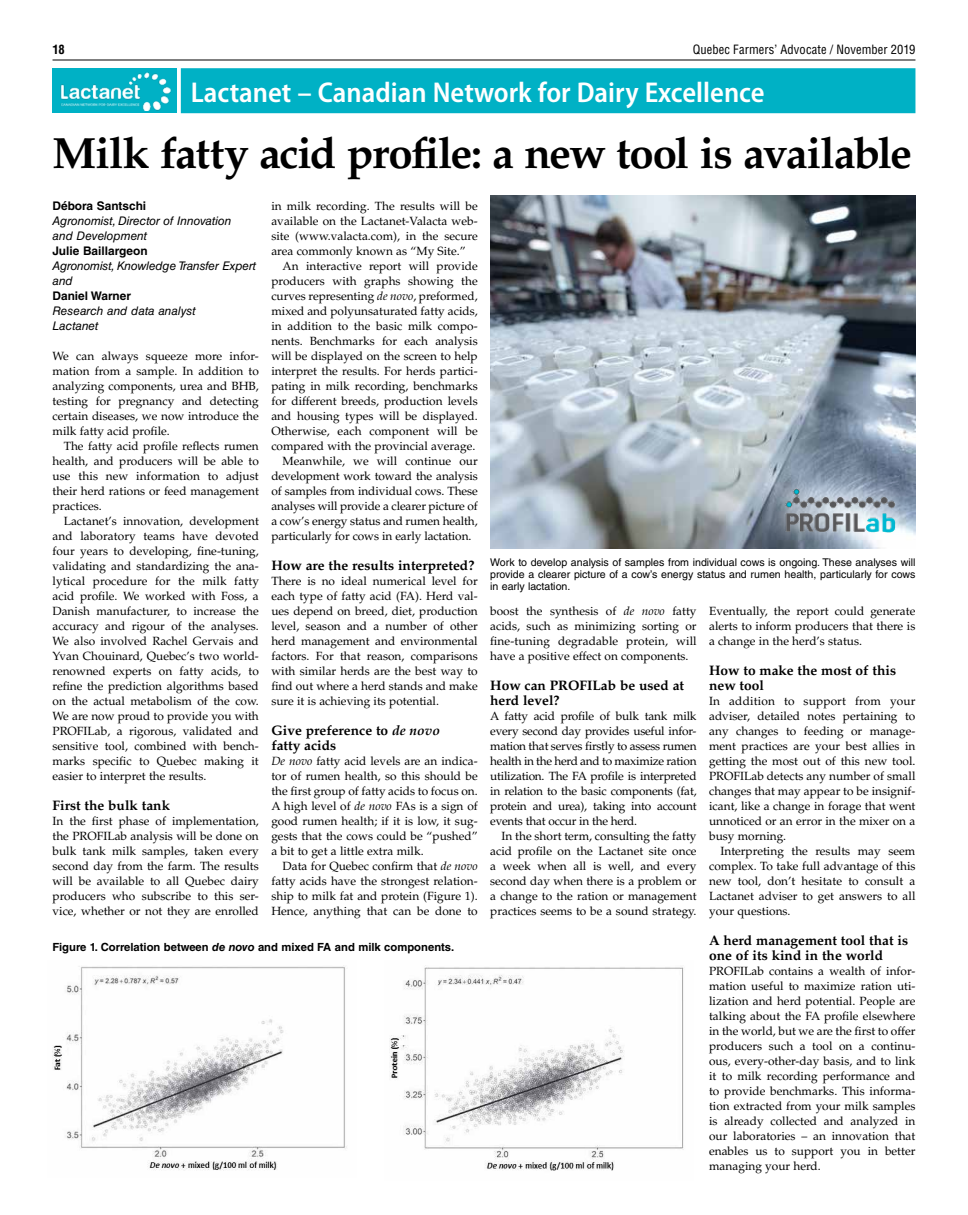
<style>
.page{position:relative;width:968px;height:1215px;background:#fff}
.page>*{position:absolute;margin:0;border:0;box-sizing:border-box;transform-origin:0 0}
.t1{font:700 43.75px "Palatino LT Std";letter-spacing:-.03em;color:#000}
.t2{font:600 semi-condensed 28.75px "Myriad Pro";color:#fff}
.t3{font:700 13.75px/15px "Palatino LT Std";color:#000}
.t4{font:condensed 12.5px "Helvetica LT Std";letter-spacing:.01em;color:#000}
.t5{font:700 condensed 12.5px "Helvetica LT Std";color:#000}
.t6{font:11.88px/15px "Palatino LT Std";color:#000;text-align:justify}
.t7{font:italic 11.88px/15px "Helvetica LT Std";color:#000}
.t8{font:700 11.88px "Helvetica LT Std";color:#000}
.t9{font:700 11.25px "Helvetica LT Std";color:#000}
.t10{font:10.62px/11.9px "Helvetica LT Std";color:#000;text-align:justify}
.s1{font-style:italic}
</style>
<div class="page">
<hr style="left:52px;top:60px;width:863px;height:1px;background:#000">
<div style="left:181px;top:68px;width:734px;height:45px;background:#00b1c5"></div>
<div style="left:52px;top:68px;width:125px;height:45px;background:#00b1c5"></div>
<img style="left:60px;top:72px;width:112px;height:39px">
<img style="left:52px;top:965px;width:295px;height:206px">
<img style="left:390px;top:965px;width:294px;height:206px">
<img style="left:490px;top:195px;width:425px;height:353px">
<svg style="left:771px;top:473px;width:139px;height:74px;background:#8a97a7"></svg>
<img style="left:782px;top:479px;width:123px;height:62px">
<p class="t5" style="left:52px;top:42px;width:14px">18</p>
<p class="t4" style="left:692px;top:42px;width:224px">Quebec Farmers’ Advocate / November 2019</p>
<h2 class="t2" style="left:191px;top:76px;width:575px">Lactanet – Canadian Network for Dairy Excellence</h2>
<h1 class="t1" style="left:52px;top:127px;width:861px">Milk fatty acid profile: a new tool is available</h1>
<p class="t8" style="left:52px;top:199px;width:95px">Débora Santschi</p>
<p class="t7" style="left:52px;top:213px;width:180px">Agronomist, Director of Innovation and Development</p>
<p class="t8" style="left:52px;top:244px;width:97px">Julie Baillargeon</p>
<p class="t7" style="left:52px;top:258px;width:205px">Agronomist, Knowledge Transfer Expert and</p>
<p class="t8" style="left:52px;top:289px;width:80px">Daniel Warner</p>
<p class="t7" style="left:52px;top:303px;width:145px">Research and data analyst<br>Lactanet</p>
<p class="t6" style="left:52px;top:349px;width:208px">We can always squeeze more infor&shy;mation from a sample. In addition to analyzing components, urea and BHB, testing for pregnancy and detecting certain diseases, we now introduce the milk fatty acid profile.</p>
<p class="t6" style="left:52px;top:439px;width:208px;text-indent:11px">The fatty acid profile reflects rumen health, and producers will be able to use this new information to adjust their herd rations or feed management practices.</p>
<p class="t6" style="left:52px;top:514px;width:208px;text-indent:11px">Lactanet’s innovation, development and laboratory teams have devoted four years to developing, fine-tuning, validating and standardizing the ana&shy;lytical procedure for the milk fatty acid profile. We worked with Foss, a Danish manufacturer, to increase the accuracy and rigour of the analyses.<br>We also involved Rachel Gervais and Yvan Chouinard, Quebec’s two world&shy;renowned experts on fatty acids, to refine the prediction algorithms based on the actual metabolism of the cow.<br>We are now proud to provide you with PROFILab, a rigorous, validated and sensitive tool, combined with bench&shy;marks specific to Quebec making it easier to interpret the results.</p>
<p class="t3" style="left:52px;top:798px;width:119px">First the bulk tank</p>
<p class="t6" style="left:52px;top:814px;width:208px">In the first phase of implementation, the PROFILab analysis will be done on bulk tank milk samples, taken every second day from the farm. The results will be available to all Quebec dairy producers who subscribe to this ser&shy;vice, whether or not they are enrolled</p>
<p class="t6" style="left:271px;top:199px;width:208px">in milk recording. The results will be available on the Lactanet-Valacta web&shy;site (www.valacta.com), in the secure area commonly known as “My Site.”</p>
<p class="t6" style="left:282px;top:259px;width:197px">An interactive report will provide</p>
<p class="t6" style="left:271px;top:274px;width:208px">producers with graphs showing the</p>
<p class="t6" style="left:271px;top:289px;width:208px">curves representing <span class="s1">de novo</span>, preformed,</p>
<p class="t6" style="left:271px;top:304px;width:208px">mixed and polyunsaturated fatty acids,</p>
<p class="t6" style="left:271px;top:319px;width:208px">in addition to the basic milk compo-</p>
<p class="t6" style="left:271px;top:334px;width:208px">nents. Benchmarks for each analysis</p>
<p class="t6" style="left:271px;top:349px;width:208px">will be displayed on the screen to help</p>
<p class="t6" style="left:271px;top:364px;width:208px">interpret the results. For herds partici-</p>
<p class="t6" style="left:271px;top:379px;width:208px">pating in milk recording, benchmarks</p>
<p class="t6" style="left:271px;top:394px;width:208px">for different breeds, production levels</p>
<p class="t6" style="left:271px;top:409px;width:208px">and housing types will be displayed.</p>
<p class="t6" style="left:271px;top:424px;width:208px">Otherwise, each component will be</p>
<p class="t6" style="left:271px;top:439px;width:205px">compared with the provincial average.</p>
<p class="t6" style="left:282px;top:454px;width:197px">Meanwhile, we will continue our</p>
<p class="t6" style="left:271px;top:469px;width:208px">development work toward the analysis</p>
<p class="t6" style="left:271px;top:484px;width:208px">of samples from individual cows. These</p>
<p class="t6" style="left:271px;top:499px;width:208px">analyses will provide a clearer picture of</p>
<p class="t6" style="left:271px;top:514px;width:208px">a cow’s energy status and rumen health,</p>
<p class="t6" style="left:271px;top:529px;width:201px">particularly for cows in early lactation.</p>
<p class="t3" style="left:271px;top:558px;width:204px">How are the results interpreted?</p>
<p class="t6" style="left:271px;top:574px;width:208px">There is no ideal numerical level for each type of fatty acid (FA). Herd val&shy;ues depend on breed, diet, production level, season and a number of other herd management and environmental factors. For that reason, comparisons with similar herds are the best way to find out where a herd stands and make sure it is achieving its potential.</p>
<p class="t3" style="left:271px;top:723px;width:170px">Give preference to <span class="s1">de novo </span>fatty acids</p>
<p class="t6" style="left:271px;top:754px;width:208px"><span class="s1">De novo</span> fatty acid levels are an indica&shy;tor of rumen health, so this should be the first group of fatty acids to focus on.<br>A high level of <span class="s1">de novo</span> FAs is a sign of good rumen health; if it is low, it sug&shy;gests that the cows could be “pushed” a bit to get a little extra milk.</p>
<p class="t6" style="left:271px;top:859px;width:208px;text-indent:11px">Data for Quebec confirm that <span class="s1">de novo </span>fatty acids have the strongest relation&shy;ship to milk fat and protein (Figure 1).<br>Hence, anything that can be done to</p>
<p class="t10" style="left:490px;top:556px;width:427px">Work to develop analysis of samples from individual cows is ongoing. These analyses will provide a clearer picture of a cow’s energy status and rumen health, particularly for cows in early lactation.</p>
<p class="t6" style="left:490px;top:604px;width:208px">boost the synthesis of <span class="s1">de novo</span> fatty acids, such as minimizing sorting or fine-tuning degradable protein, will have a positive effect on components.</p>
<p class="t3" style="left:490px;top:678px;width:195px">How can PROFILab be used at herd level?</p>
<p class="t6" style="left:490px;top:709px;width:208px">A fatty acid profile of bulk tank milk every second day provides useful infor&shy;mation that serves firstly to assess rumen health in the herd and to maximize ration utilization. The FA profile is interpreted in relation to the basic components (fat, protein and urea), taking into account events that occur in the herd.</p>
<p class="t6" style="left:490px;top:829px;width:208px;text-indent:11px">In the short term, consulting the fatty acid profile on the Lactanet site once a week when all is well, and every second day when there is a problem or a change to the ration or management practices seems to be a sound strategy.</p>
<p class="t6" style="left:709px;top:604px;width:208px">Eventually, the report could generate alerts to inform producers that there is a change in the herd’s status.</p>
<p class="t3" style="left:709px;top:663px;width:188px">How to make the most of this new tool</p>
<p class="t6" style="left:709px;top:694px;width:208px">In addition to support from your adviser, detailed notes pertaining to any changes to feeding or manage&shy;ment practices are your best allies in getting the most out of this new tool.<br>PROFILab detects any number of small changes that may appear to be insignif&shy;icant, like a change in forage that went unnoticed or an error in the mixer on a busy morning.</p>
<p class="t6" style="left:709px;top:844px;width:208px;text-indent:11px">Interpreting the results may seem complex. To take full advantage of this new tool, don’t hesitate to consult a Lactanet adviser to get answers to all your questions.</p>
<p class="t3" style="left:709px;top:933px;width:200px">A herd management tool that is one of its kind in the world</p>
<p class="t6" style="left:709px;top:964px;width:208px">PROFILab contains a wealth of infor&shy;mation useful to maximize ration uti&shy;lization and herd potential. People are talking about the FA profile elsewhere in the world, but we are the first to offer producers such a tool on a continu&shy;ous, every-other-day basis, and to link it to milk recording performance and to provide benchmarks. This informa&shy;tion extracted from your milk samples is already collected and analyzed in our laboratories – an innovation that enables us to support you in better managing your herd.</p>
<p class="t9" style="left:52px;top:941px;width:403px">Figure 1. Correlation between <span class="s1">de novo</span> and mixed FA and milk components.</p>
</div>
